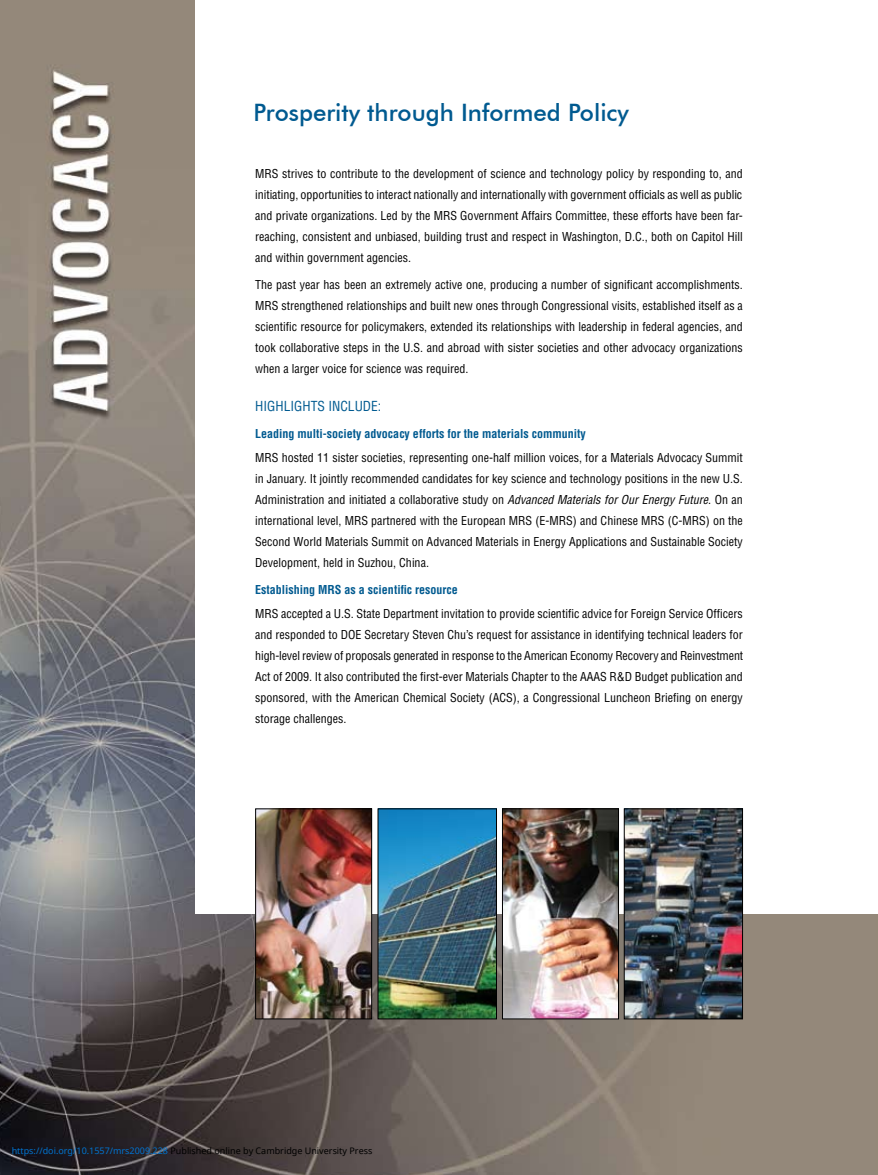
<style>
.page{position:relative;width:878px;height:1175px;background:#fff}
.page>*{position:absolute;margin:0;border:0;box-sizing:border-box;transform-origin:0 0}
.t1{font:500 24px "Futura BT";color:#005a90}
.t2{font:condensed 13.5px "Helvetica LT Std";color:#005a90}
.t3{font:condensed 12px/21px "Helvetica LT Std";color:#000;text-align:justify}
.t4{font:700 condensed 12px "Helvetica LT Std";color:#005a90}
.t5{font:9px "Noto Sans";color:#000}
.s1{font-style:italic}
.s2{color:#0172cf}
</style>
<div class="page">
<img style="left:0;top:0;width:878px;height:1174px">
<div style="left:195px;top:0;width:683px;height:914px;background:#fff"></div>
<img style="left:504px;top:810px;width:113px;height:207px">
<div style="left:502px;top:808px;width:117px;height:211px;border:1px solid #000"></div>
<img style="left:626px;top:810px;width:114px;height:207px">
<div style="left:624px;top:808px;width:118px;height:211px;border:1px solid #000"></div>
<img style="left:379px;top:810px;width:116px;height:207px">
<div style="left:377px;top:808px;width:120px;height:211px;border:1px solid #000"></div>
<img style="left:257px;top:810px;width:113px;height:207px">
<div style="left:255px;top:808px;width:117px;height:211px;border:1px solid #000"></div>
<h1 class="t1" style="left:253px;top:98px;width:377px">Prosperity through Informed Policy</h1>
<p class="t3" style="left:255px;top:163px;width:489px">MRS strives to contribute to the development of science and technology policy by responding to, and initiating, opportunities to interact nationally and internationally with government officials as well as public and private organizations. Led by the MRS Government Affairs Committee, these efforts have been far&shy;reaching, consistent and unbiased, building trust and respect in Washington, D.C., both on Capitol Hill and within government agencies.</p>
<p class="t3" style="left:255px;top:274px;width:489px">The past year has been an extremely active one, producing a number of significant accomplishments.<br>MRS strengthened relationships and built new ones through Congressional visits, established itself as a scientific resource for policymakers, extended its relationships with leadership in federal agencies, and took collaborative steps in the U.S. and abroad with sister societies and other advocacy organizations when a larger voice for science was required.</p>
<p class="t2" style="left:255px;top:397px;width:16px">Highlights</p>
<p class="t2" style="left:328px;top:397px;width:8px">include</p>
<p class="t2" style="left:378px;top:397px;width:5px">:</p>
<p class="t4" style="left:255px;top:426px;width:332px">Leading multi-society advocacy efforts for the materials community</p>
<p class="t3" style="left:255px;top:447px;width:489px">MRS hosted 11 sister societies, representing one-half million voices, for a Materials Advocacy Summit in January. It jointly recommended candidates for key science and technology positions in the new U.S.<br>Administration and initiated a collaborative study on <span class="s1">Advanced Materials for Our Energy Future</span>. On an international level, MRS partnered with the European MRS (E-MRS) and Chinese MRS (C-MRS) on the Second World Materials Summit on Advanced Materials in Energy Applications and Sustainable Society Development, held in Suzhou, China.</p>
<p class="t4" style="left:255px;top:582px;width:204px">Establishing MRS as a scientific resource</p>
<p class="t3" style="left:255px;top:603px;width:489px">MRS accepted a U.S. State Department invitation to provide scientific advice for Foreign Service Officers and responded to DOE Secretary Steven Chu’s request for assistance in identifying technical leaders for high-level review of proposals generated in response to the American Economy Recovery and Reinvestment Act of 2009. It also contributed the first-ever Materials Chapter to the AAAS R&amp;D Budget publication and sponsored, with the American Chemical Society (ACS), a Congressional Luncheon Briefing on energy storage challenges.</p>
<p class="t5" style="left:12px;top:1143px;width:362px"><span class="s2">https://doi.org/10.1557/mrs2009.228</span> Published online by Cambridge University Press</p>
</div>
